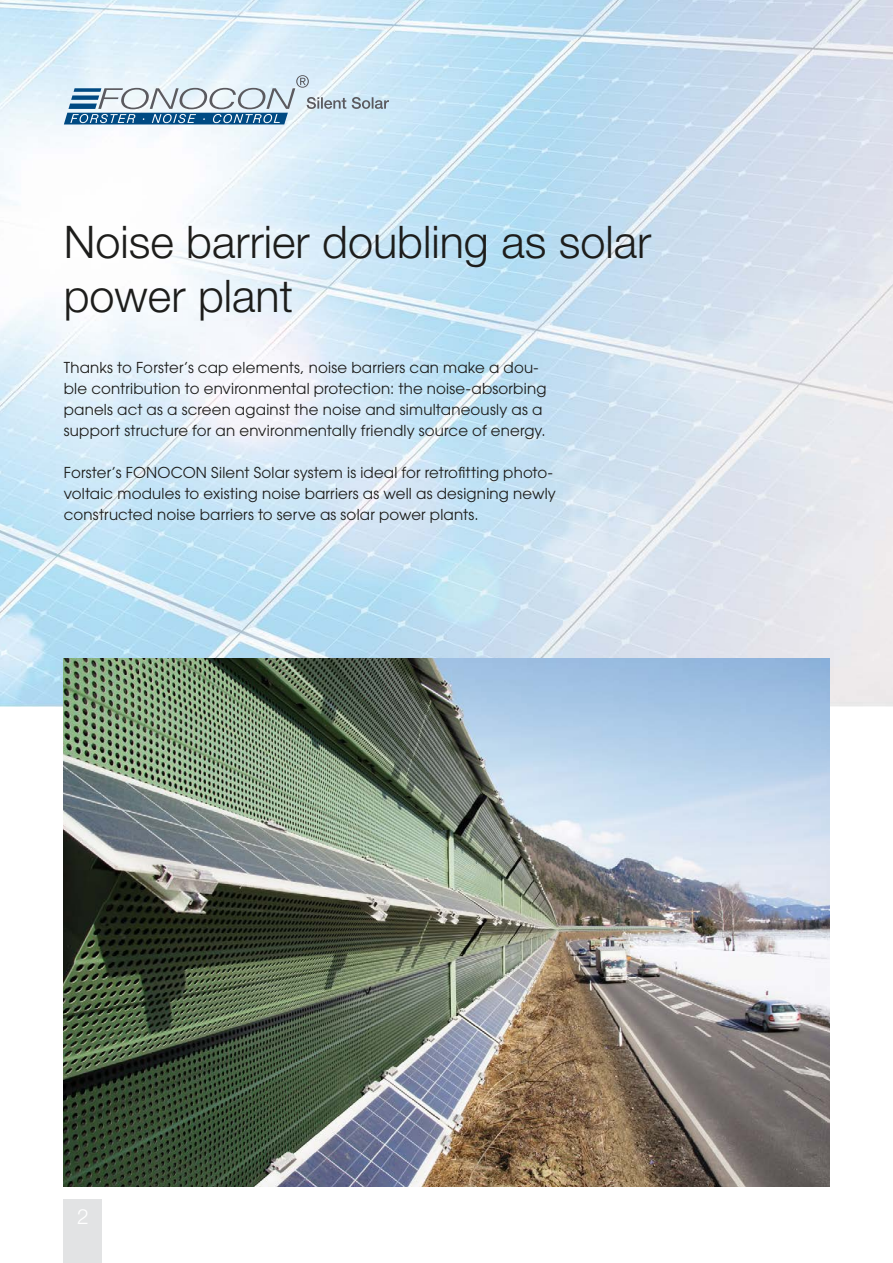
<style>
.page{position:relative;width:893px;height:1263px;background:#fff}
.page>*{position:absolute;margin:0;border:0;box-sizing:border-box;transform-origin:0 0}
.Titel{font:300 45px/54px "Helvetica Neue LT Pro";color:#1d1d1b}
.t1{font:300 21px "Helvetica Neue LT Pro";color:#fff}
.t2{font:15px/21px "ITC Avant Garde Pro";letter-spacing:.015em;color:#1d1d1b}
</style>
<div class="page">
<img style="left:0;top:0;width:893px;height:706px">
<svg style="left:64px;top:75px;width:325px;height:49px;background:#b4cada"></svg>
<div style="left:64px;top:1199px;width:38px;height:64px;background:#e2e3e4"></div>
<img style="left:64px;top:659px;width:765px;height:527px">
<h1 class="Titel" style="left:64px;top:214px;width:589px">Noise barrier doubling as solar power plant</h1>
<p class="t2" style="left:64px;top:356px;width:484px">Thanks to Forster’s cap elements, noise barriers can make a dou&shy;ble contribution to environmental protection: the noise-absorbing panels act as a screen against the noise and simultaneously as a support structure for an environmentally friendly source of energy.</p>
<p class="t2" style="left:64px;top:461px;width:494px">Forster’s FONOCON Silent Solar system is ideal for retrofitting photo&shy;voltaic modules to existing noise barriers as well as designing newly constructed noise barriers to serve as solar power plants.</p>
<h2 class="t1" style="left:77px;top:1203px;width:13px">2</h2>
</div>
